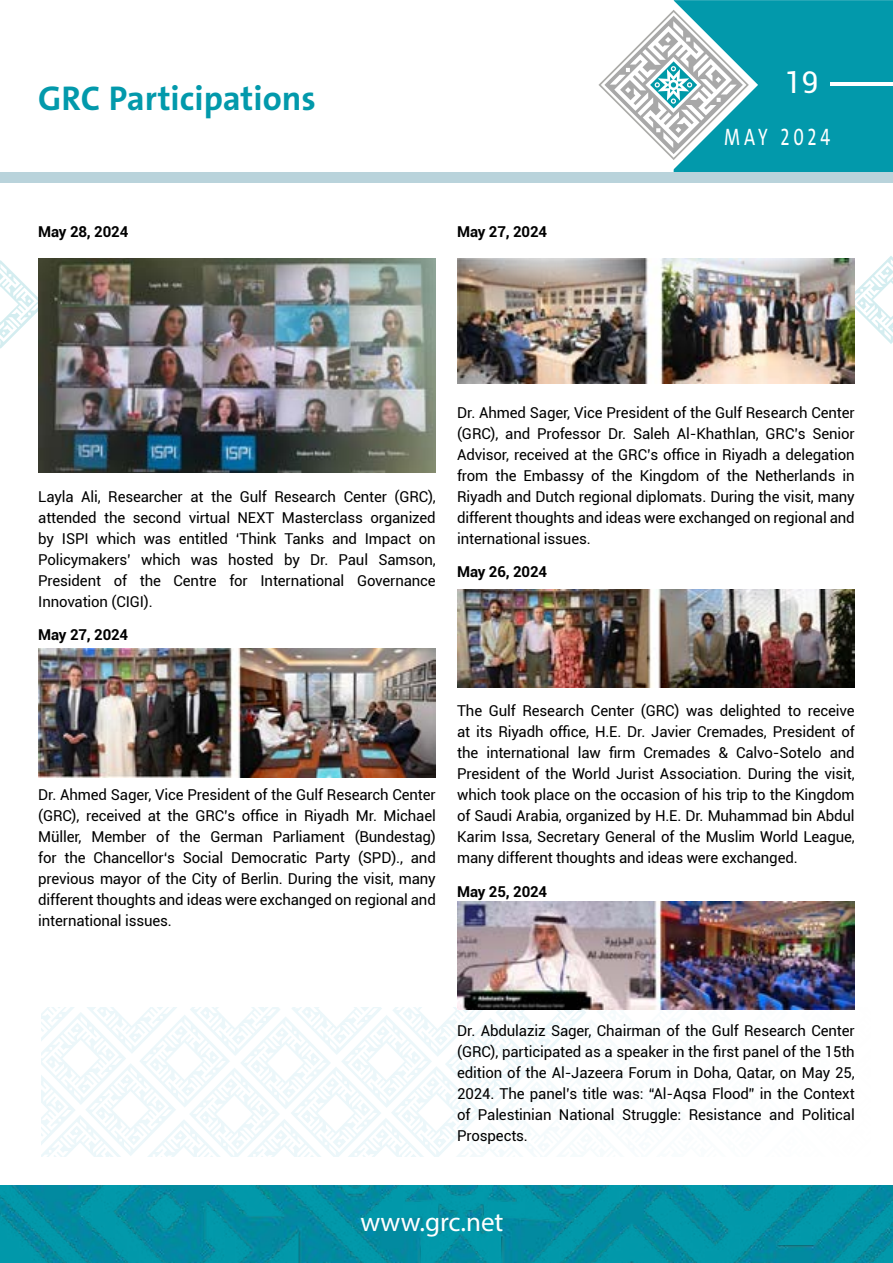
<style>
.page{position:relative;width:893px;height:1263px;background:#fff}
.page>*{position:absolute;margin:0;border:0;box-sizing:border-box;transform-origin:0 0}
.t1{font:700 34.5px "The Sans";color:#0299ab}
.t2{font:30px "Roboto";color:#fff}
.t3{font:27px "Myriad Pro";color:#fff}
.t4{font:24px "The Sans";letter-spacing:.215em;color:#fff;scale:.75 1}
.t5{font:15px/21px "Roboto";letter-spacing:-.01em;color:#000;text-align:justify}
.t6{font:700 15px "Roboto";letter-spacing:-.01em;color:#000}
</style>
<div class="page">
<img style="left:0;top:1185px;width:893px;height:78px">
<svg style="left:598px;top:0;width:295px;height:172px"></svg>
<div style="left:0;top:172px;width:893px;height:11px;background:#b9d3db"></div>
<hr style="left:830px;top:82px;width:63px;height:4px;background:#fff">
<svg style="left:855px;top:256px;width:38px;height:88px"></svg>
<svg style="left:0;top:260px;width:38px;height:89px"></svg>
<svg style="left:41px;top:1007px;width:814px;height:150px"></svg>
<img style="left:38px;top:258px;width:398px;height:214px">
<img style="left:38px;top:648px;width:398px;height:130px">
<img style="left:457px;top:258px;width:398px;height:126px">
<img style="left:457px;top:590px;width:398px;height:97px">
<img style="left:457px;top:902px;width:398px;height:107px">
<svg style="left:364px;top:1216px;width:152px;height:15px;background:#028fa3"></svg>
<h1 class="t1" style="left:38px;top:76px;width:279px">GRC Participations</h1>
<p class="t6" style="left:38px;top:221px;width:92px">May 28, 2024</p>
<p class="t6" style="left:457px;top:221px;width:92px">May 27, 2024</p>
<h2 class="t2" style="left:785px;top:62px;width:35px">19</h2>
<h3 class="t4" style="left:724px;top:122px;width:143px">MAY 2024</h3>
<p class="t5" style="left:38px;top:485px;width:399px">Layla Ali, Researcher at the Gulf Research Center (GRC), attended the second virtual NEXT Masterclass organized by ISPI which was entitled ‘Think Tanks and Impact on Policymakers’ which was hosted by Dr. Paul Samson, President of the Centre for International Governance Innovation (CIGI).</p>
<p class="t6" style="left:38px;top:624px;width:92px">May 27, 2024</p>
<p class="t5" style="left:457px;top:401px;width:399px">Dr. Ahmed Sager, Vice President of the Gulf Research Center (GRC), and Professor Dr. Saleh Al-Khathlan, GRC’s Senior Advisor, received at the GRC’s office in Riyadh a delegation from the Embassy of the Kingdom of the Netherlands in Riyadh and Dutch regional diplomats. During the visit, many different thoughts and ideas were exchanged on regional and international issues.</p>
<p class="t6" style="left:457px;top:561px;width:92px">May 26, 2024</p>
<p class="t5" style="left:38px;top:784px;width:399px">Dr. Ahmed Sager, Vice President of the Gulf Research Center (GRC), received at the GRC’s office in Riyadh Mr. Michael Müller, Member of the German Parliament (Bundestag) for the Chancellor‘s Social Democratic Party (SPD)., and previous mayor of the City of Berlin. During the visit, many different thoughts and ideas were exchanged on regional and international issues.</p>
<p class="t5" style="left:457px;top:700px;width:399px">The Gulf Research Center (GRC) was delighted to receive at its Riyadh office, H.E. Dr. Javier Cremades, President of the international law firm Cremades &amp; Calvo-Sotelo and President of the World Jurist Association. During the visit, which took place on the occasion of his trip to the Kingdom of Saudi Arabia, organized by H.E. Dr. Muhammad bin Abdul Karim Issa, Secretary General of the Muslim World League, many different thoughts and ideas were exchanged.</p>
<p class="t6" style="left:457px;top:881px;width:92px">May 25, 2024</p>
<p class="t5" style="left:457px;top:1019px;width:399px">Dr. Abdulaziz Sager, Chairman of the Gulf Research Center (GRC), participated as a speaker in the first panel of the 15th edition of the Al-Jazeera Forum in Doha, Qatar, on May 25, 2024. The panel’s title was: “Al-Aqsa Flood” in the Context of Palestinian National Struggle: Resistance and Political Prospects.</p>
<h3 class="t3" style="left:360px;top:1205px;width:145px">www.grc.net</h3>
</div>
